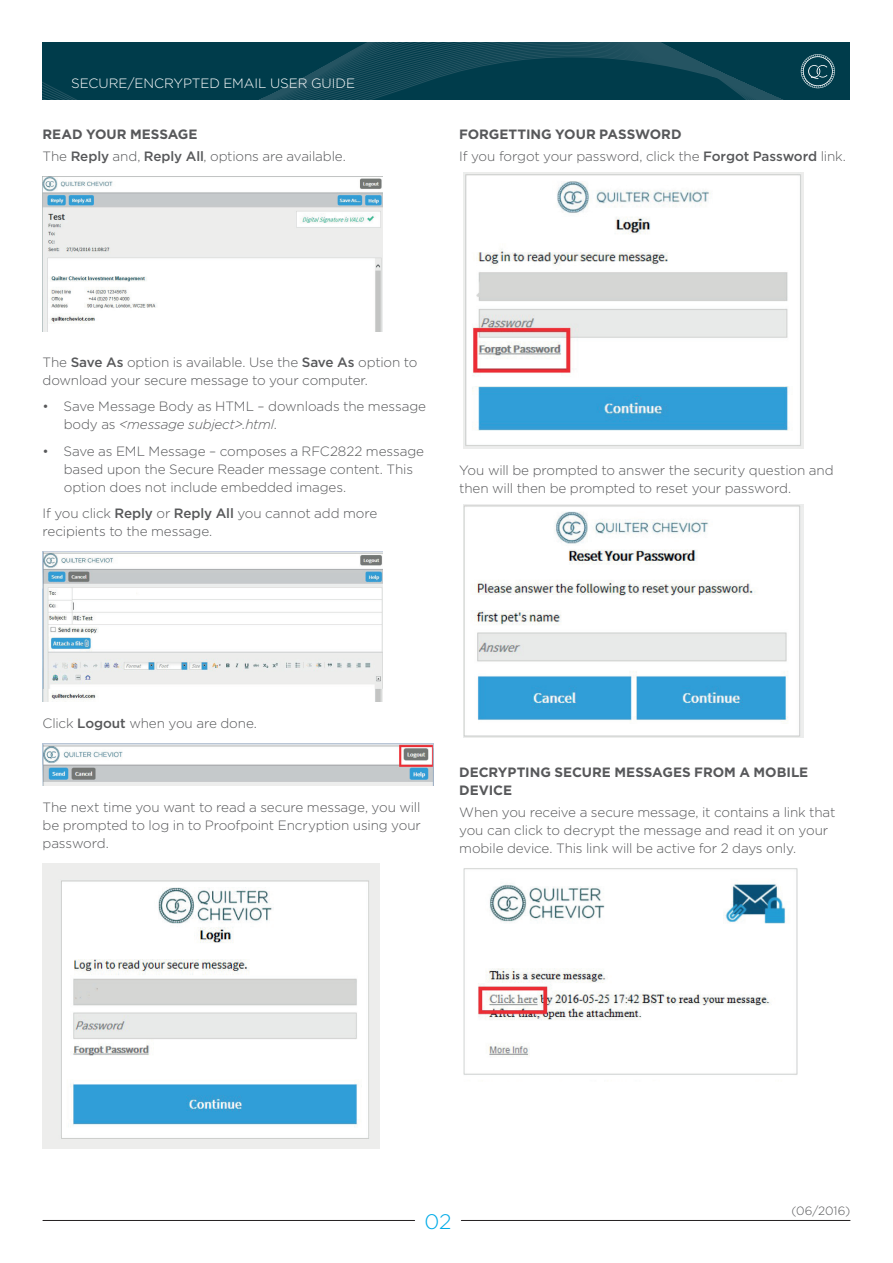
<style>
.page{position:relative;width:893px;height:1263px;background:#fff}
.page>*{position:absolute;margin:0;border:0;box-sizing:border-box;transform-origin:0 0}
.t1{font:300 21px "Gotham";color:#00abe7}
.t2{font:300 13.5px/18px "Gotham";letter-spacing:-.01em;color:#57585a}
.t3{font:700 13.5px/18px "Gotham HTF";color:#57585a}
.t4{font:300 13.5px "Gotham";color:#fff}
.t5{font:300 12px "Gotham HTF";letter-spacing:.005em;color:#57585a}
.s1{font-weight:500}
.s2{font-style:italic}
</style>
<div class="page">
<hr style="left:43px;top:1220px;width:372px;height:1px;background:#231f20">
<hr style="left:461px;top:1220px;width:389px;height:1px;background:#231f20">
<svg style="left:43px;top:43px;width:807px;height:57px;background:#06404f"></svg>
<svg style="left:801px;top:54px;width:34px;height:34px"></svg>
<img style="left:43px;top:176px;width:340px;height:156px">
<img style="left:43px;top:552px;width:340px;height:150px">
<img style="left:43px;top:744px;width:391px;height:41px">
<img style="left:43px;top:863px;width:337px;height:285px">
<img style="left:463px;top:172px;width:340px;height:276px">
<img style="left:463px;top:504px;width:340px;height:233px">
<img style="left:463px;top:868px;width:335px;height:207px">
<p class="t4" style="left:71px;top:75px;width:286px">SECURE/ENCRYPTED EMAIL USER GUIDE</p>
<p class="t3" style="left:43px;top:125px;width:157px">READ YOUR MESSAGE</p>
<p class="t2" style="left:43px;top:147px;width:305px">The <span class="s1">Reply</span> and, <span class="s1">Reply All</span>, options are available.</p>
<p class="t3" style="left:459px;top:125px;width:224px">FORGETTING YOUR PASSWORD</p>
<p class="t2" style="left:459px;top:147px;width:388px">If you forgot your password, click the <span class="s1">Forgot Password</span> link.</p>
<p class="t2" style="left:43px;top:353px;width:376px">The <span class="s1">Save As</span> option is available. Use the <span class="s1">Save As</span> option to download your secure message to your computer.</p>
<p class="t2" style="left:64px;top:397px;width:364px;text-indent:-21px">• Save Message Body as HTML – downloads the message body as <span class="s2">&lt;message subject&gt;.html</span>.</p>
<p class="t2" style="left:64px;top:442px;width:362px;text-indent:-21px">• Save as EML Message – composes a RFC2822 message based upon the Secure Reader message content. This option does not include embedded images.</p>
<p class="t2" style="left:43px;top:504px;width:336px">If you click <span class="s1">Reply</span> or <span class="s1">Reply All</span> you cannot add more recipients to the message.</p>
<p class="t2" style="left:459px;top:461px;width:376px">You will be prompted to answer the security question and then will then be prompted to reset your password.</p>
<p class="t2" style="left:43px;top:714px;width:216px">Click <span class="s1">Logout</span> when you are done.</p>
<p class="t2" style="left:43px;top:798px;width:380px;text-align:justify">The next time you want to read a secure message, you will be prompted to log in to Proofpoint Encryption using your password.</p>
<p class="t3" style="left:459px;top:762px;width:350px">DECRYPTING SECURE MESSAGES FROM A MOBILE<br>DEVICE</p>
<p class="t2" style="left:459px;top:803px;width:378px">When you receive a secure message, it contains a link that you can click to decrypt the message and read it on your mobile device. This link will be active for 2 days only.</p>
<h1 class="t1" style="left:424px;top:1208px;width:29px">02</h1>
<p class="t5" style="left:792px;top:1204px;width:60px">(06/2016)</p>
</div>
